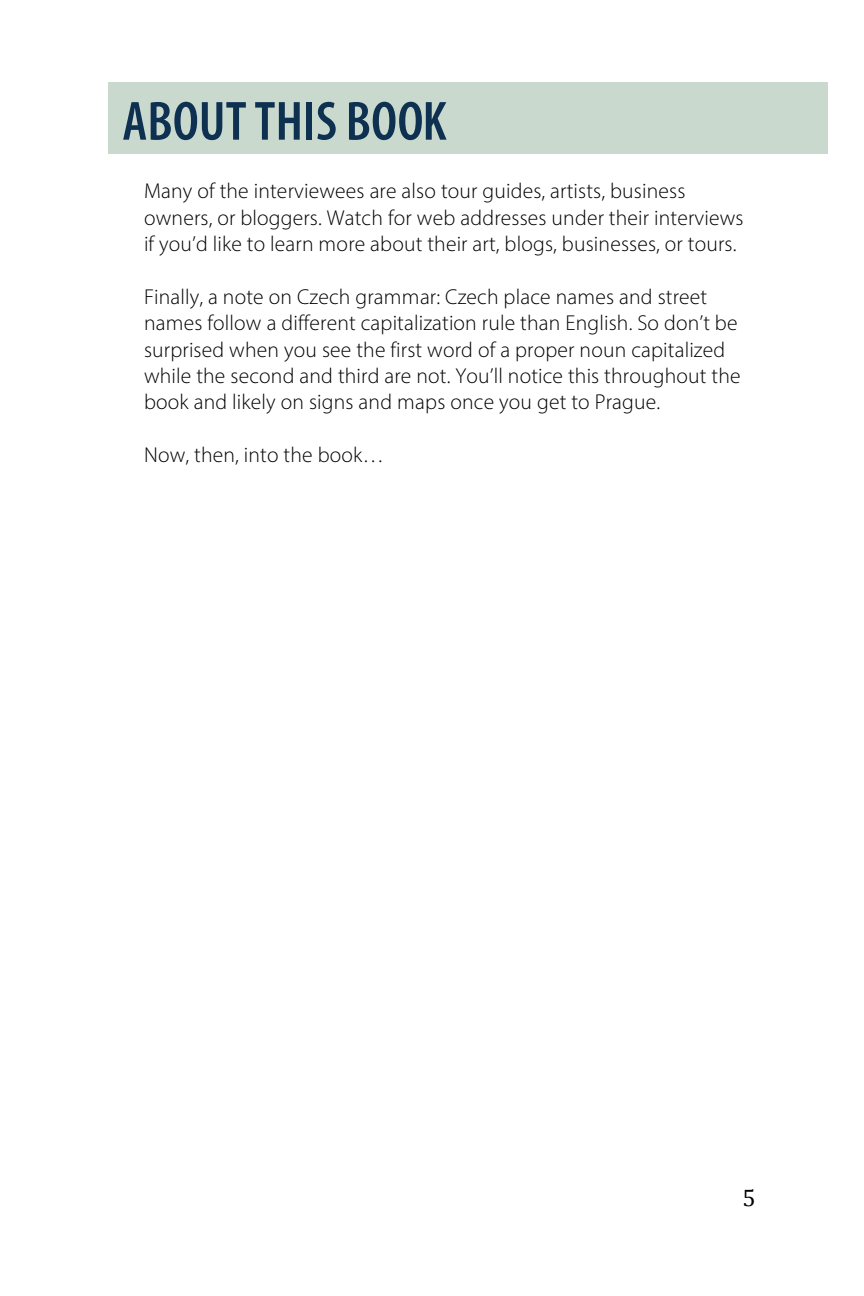
<style>
.page{position:relative;width:864px;height:1296px;background:#fff}
.page>*{position:absolute;margin:0;border:0;box-sizing:border-box;transform-origin:0 0}
.t1{font:600 condensed 55.6px "Myriad Pro";letter-spacing:.005em;color:#0e3051}
.t2{font:24px "Cambria";color:#000}
.t3{font:300 21.6px/26.4px "Myriad Pro";letter-spacing:.01em;color:#000}
</style>
<div class="page">
<div style="left:108px;top:82px;width:720px;height:72px;background:#c9d9cd"></div>
<h1 class="t1" style="left:122px;top:87px;width:326px">ABOUT THIS BOOK</h1>
<p class="t3" style="left:144px;top:178px;width:601px">Many of the interviewees are also tour guides, artists, business owners, or bloggers. Watch for web addresses under their interviews if you’d like to learn more about their art, blogs, businesses, or tours.</p>
<p class="t3" style="left:144px;top:283px;width:598px">Finally, a note on Czech grammar: Czech place names and street names follow a different capitalization rule than English. So don’t be surprised when you see the first word of a proper noun capitalized while the second and third are not. You’ll notice this throughout the book and likely on signs and maps once you get to Prague.</p>
<p class="t3" style="left:144px;top:442px;width:242px">Now, then, into the book…</p>
<p class="t2" style="left:743px;top:1183px;width:15px">5</p>
</div>
